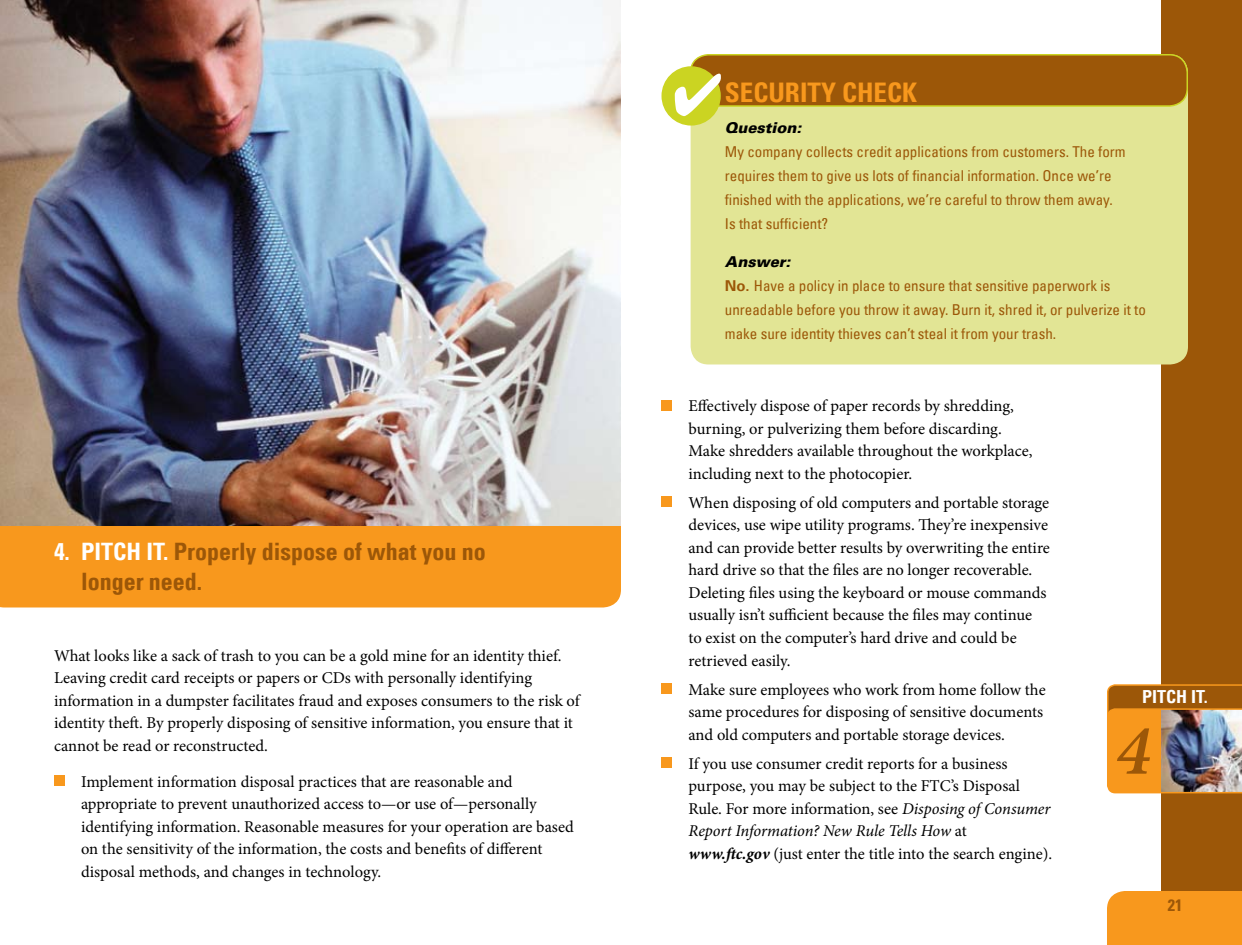
<style>
.page{position:relative;width:1242px;height:945px;background:#fff}
.page>*{position:absolute;margin:0;border:0;box-sizing:border-box;transform-origin:0 0}
.t1{font:italic 600 72px "Minion Pro";color:#9c5708}
.t2{font:700 condensed 27px "Univers LT";color:#f8981d}
.t3{font:700 condensed 24px/30px "Univers LT";color:#9c5708}
.t4{font:700 condensed 18px "Univers LT";color:#fff}
.t5{font:16.5px/22.5px "Minion Pro";letter-spacing:-.005em;color:#000}
.t6{font:700 condensed 16.5px "Univers LT";color:#9c5708}
.t7{font:condensed 15px/24px "Univers LT";color:#9c5708}
.t8{font:italic 900 15px "Univers LT";color:#000}
.s1{color:#fff}
.s2{font-weight:900;font-style:italic;font-stretch:normal;color:#000}
.s3{font-weight:700;font-stretch:normal}
.s4{font-style:italic}
.s5{font-weight:700;font-style:italic}
</style>
<div class="page">
<div style="left:1161px;top:0;width:81px;height:891px;background:#9c5708"></div>
<div style="left:1107px;top:891px;width:135px;height:54px;background:#f8981d"></div>
<div style="left:0;top:526px;width:621px;height:82px;background:#f8981d"></div>
<div style="left:54px;top:776px;width:10px;height:10px;background:#f8981d"></div>
<div style="left:662px;top:400px;width:10px;height:10px;background:#f8981d"></div>
<div style="left:662px;top:497px;width:10px;height:10px;background:#f8981d"></div>
<div style="left:662px;top:683px;width:10px;height:11px;background:#f8981d"></div>
<div style="left:662px;top:758px;width:10px;height:10px;background:#f8981d"></div>
<img style="left:0;top:0;width:621px;height:526px">
<img style="left:1107px;top:684px;width:135px;height:109px">
<div style="left:691px;top:54px;width:497px;height:310px;background:#e2e595;border-radius:18px"></div>
<div style="left:691px;top:55px;width:496px;height:51px;background:#9c5708;border-radius:18px"></div>
<div style="left:690px;top:54px;width:498px;height:53px;border:2px solid #cbd422;border-radius:18px"></div>
<div style="left:662px;top:67px;width:58px;height:58px;background:#cbd422;border-radius:50%"></div>
<div style="left:662px;top:66px;width:59px;height:60px;border:2px solid #cbd422;border-radius:50%"></div>
<svg style="left:675px;top:74px;width:46px;height:42px"></svg>
<h3 class="t3" style="left:81px;top:537px;width:406px;text-indent:-27px"><span class="s1">4. PITCH IT.</span> Properly dispose of what you no longer need.</h3>
<p class="t5" style="left:54px;top:645px;width:527px">What looks like a sack of trash to you can be a gold mine for an identity thief.<br>Leaving credit card receipts or papers or CDs with personally identifying information in a dumpster facilitates fraud and exposes consumers to the risk of identity theft. By properly disposing of sensitive information, you ensure that it cannot be read or reconstructed.</p>
<p class="t5" style="left:81px;top:771px;width:494px">Implement information disposal practices that are reasonable and appropriate to prevent unauthorized access to—or use of—personally identifying information. Reasonable measures for your operation are based on the sensitivity of the information, the costs and benefits of different disposal methods, and changes in technology.</p>
<h2 class="t2" style="left:725px;top:76px;width:194px">Security Check</h2>
<p class="t8" style="left:725px;top:118px;width:78px">Question:</p>
<p class="t7" style="left:725px;top:140px;width:402px">My company collects credit applications from customers. The form requires them to give us lots of financial information. Once we’re finished with the applications, we’re careful to throw them away.<br>Is that sufficient?</p>
<p class="t7" style="left:725px;top:249px;width:422px"><span class="s2">Answer:<br></span><span class="s3">No.</span> Have a policy in place to ensure that sensitive paperwork is unreadable before you throw it away. Burn it, shred it, or pulverize it to make sure identity thieves can’t steal it from your trash.</p>
<p class="t5" style="left:688px;top:395px;width:346px">Effectively dispose of paper records by shredding, burning, or pulverizing them before discarding.<br>Make shredders available throughout the workplace, including next to the photocopier.</p>
<p class="t5" style="left:688px;top:492px;width:363px">When disposing of old computers and portable storage devices, use wipe utility programs. They’re inexpensive and can provide better results by overwriting the entire hard drive so that the files are no longer recoverable.<br>Deleting files using the keyboard or mouse commands usually isn’t sufficient because the files may continue<br>to exist on the computer’s hard drive and could be retrieved easily.</p>
<p class="t5" style="left:688px;top:678px;width:359px">Make sure employees who work from home follow the same procedures for disposing of sensitive documents and old computers and portable storage devices.</p>
<p class="t5" style="left:688px;top:753px;width:365px">If you use consumer credit reports for a business purpose, you may be subject to the FTC’s Disposal Rule. For more information, see <span class="s4">Disposing of Consumer Report Information? New Rule Tells How</span> at<br><span class="s5">www.ftc.gov</span> (just enter the title into the search engine).</p>
<p class="t4" style="left:1142px;top:685px;width:67px">PITCH IT.</p>
<h1 class="t1" style="left:1116px;top:708px;width:37px">4</h1>
<p class="t6" style="left:1168px;top:895px;width:16px">21</p>
</div>
